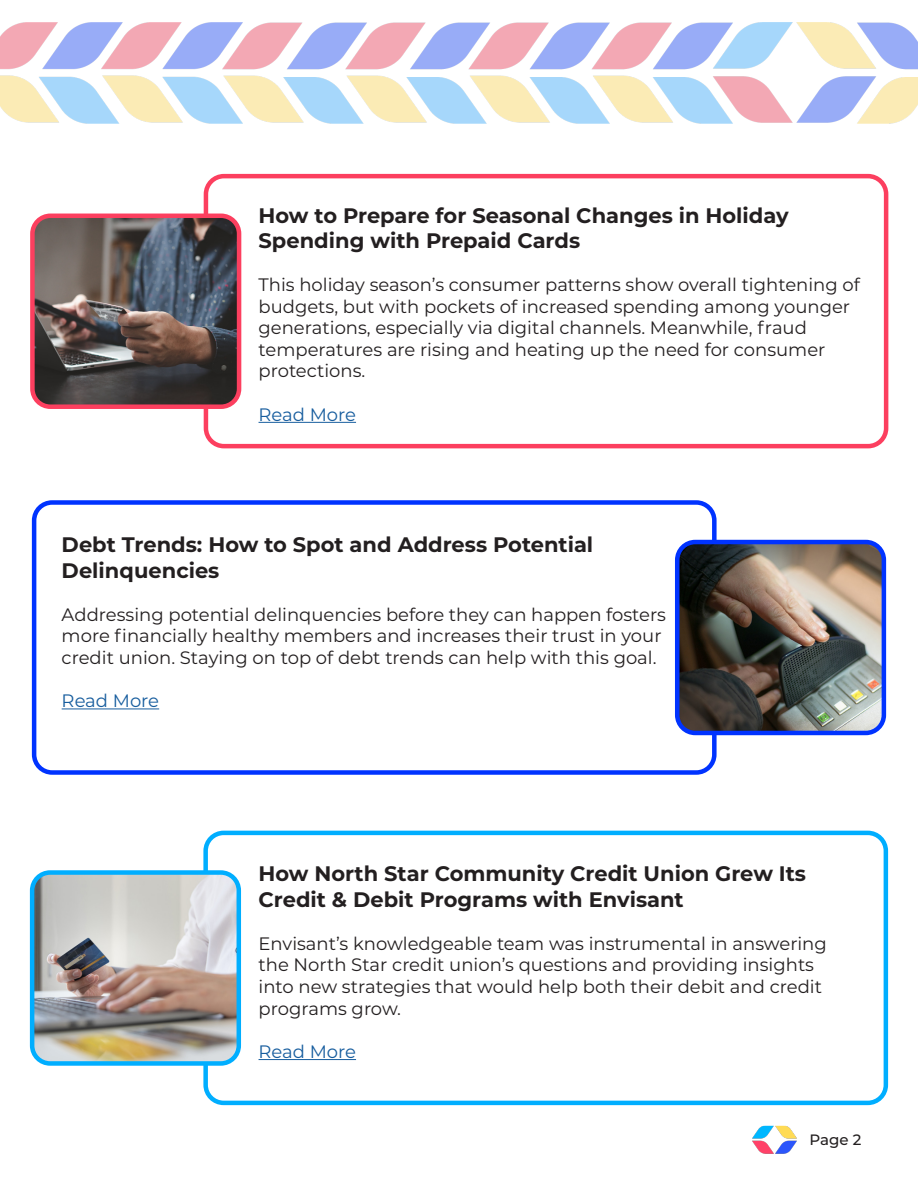
<style>
.page{position:relative;width:918px;height:1188px;background:#fff}
.page>*{position:absolute;margin:0;border:0;box-sizing:border-box;transform-origin:0 0}
.t1{font:700 21px/25.2px "Montserrat";color:#231f20}
.t2{font:18px/21.6px "Montserrat";color:#231f20}
.t3{font:18px "Montserrat";color:#175d9e}
.t4{font:500 15px "Montserrat";color:#231f20}
</style>
<div class="page">
<div style="left:204px;top:174px;width:684px;height:274px;border:4px solid #fc3f5f;border-radius:18px"></div>
<img style="left:35px;top:219px;width:201px;height:185px">
<div style="left:30px;top:214px;width:211px;height:195px;border:4px solid #fc3f5f;border-radius:18px"></div>
<img style="left:243px;top:22px;width:675px;height:101px">
<img style="left:0;top:22px;width:243px;height:101px">
<img style="left:752px;top:1125px;width:45px;height:29px">
<div style="left:32px;top:500px;width:685px;height:275px;border:4px solid #03f;border-radius:18px"></div>
<img style="left:680px;top:545px;width:201px;height:185px">
<div style="left:675px;top:540px;width:211px;height:195px;border:4px solid #03f;border-radius:18px"></div>
<hr style="left:259px;top:422px;width:97px;height:1px;background:#175d9e">
<hr style="left:62px;top:708px;width:97px;height:1px;background:#175d9e">
<div style="left:203px;top:831px;width:685px;height:274px;border:4px solid #00aeff;border-radius:18px"></div>
<img style="left:35px;top:875px;width:201px;height:186px">
<div style="left:30px;top:870px;width:211px;height:196px;border:4px solid #00aeff;border-radius:18px"></div>
<hr style="left:259px;top:1059px;width:97px;height:1px;background:#175d9e">
<p class="t1" style="left:259px;top:201px;width:532px">How to Prepare for Seasonal Changes in Holiday<br>Spending with Prepaid Cards</p>
<p class="t2" style="left:259px;top:273px;width:603px">This holiday season’s consumer patterns show overall tightening of budgets, but with pockets of increased spending among younger generations, especially via digital channels. Meanwhile, fraud temperatures are rising and heating up the need for consumer protections.</p>
<p class="t3" style="left:259px;top:402px;width:99px">Read More</p>
<p class="t1" style="left:62px;top:531px;width:533px">Debt Trends: How to Spot and Address Potential<br>Delinquencies</p>
<p class="t2" style="left:62px;top:603px;width:606px">Addressing potential delinquencies before they can happen fosters more financially healthy members and increases their trust in your credit union. Staying on top of debt trends can help with this goal.</p>
<p class="t3" style="left:62px;top:688px;width:99px">Read More</p>
<p class="t1" style="left:259px;top:860px;width:549px">How North Star Community Credit Union Grew Its<br>Credit &amp; Debit Programs with Envisant</p>
<p class="t2" style="left:259px;top:932px;width:570px">Envisant’s knowledgeable team was instrumental in answering the North Star credit union’s questions and providing insights into new strategies that would help both their debit and credit programs grow.</p>
<p class="t3" style="left:259px;top:1039px;width:99px">Read More</p>
<p class="t4" style="left:810px;top:1129px;width:53px">Page 2</p>
</div>
